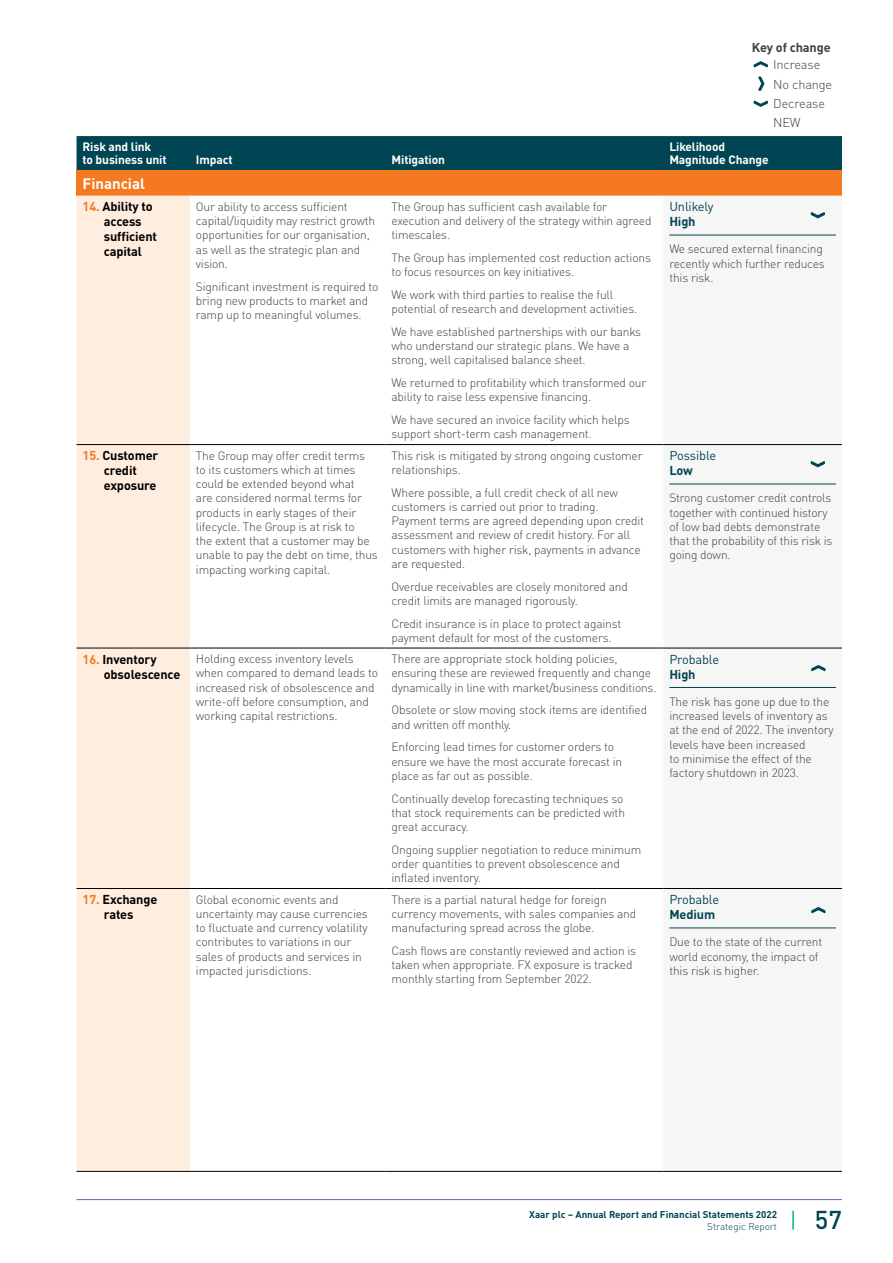
<style>
.page{position:relative;width:893px;height:1263px;background:#fff}
.page>*{position:absolute;margin:0;border:0;box-sizing:border-box;transform-origin:0 0}
.t1{font:500 25.5px "DIN Pro";color:#004553}
.t2{font:700 15px "DIN Pro";color:#fff}
.t3{font:700 12.75px/15px "DIN Pro";letter-spacing:-.01em;color:#000}
.t4{font:12.75px "DIN Pro";letter-spacing:-.01em;color:#004553}
.t5{font:300 12.75px/19.2px "DIN Pro";letter-spacing:-.01em;color:#414042}
.t6{font:700 12.75px "DIN Pro";letter-spacing:-.01em;color:#004553}
.t7{font:700 12.75px "DIN Pro";letter-spacing:-.01em;color:#414042}
.t8{font:300 12px/14.2px "DIN Pro";letter-spacing:-.015em;color:#414042}
.t9{font:700 12px/13.5px "DIN Pro";letter-spacing:-.01em;color:#fff}
.t10{font:700 9.75px "DIN Pro";color:#004553}
.t11{font:300 9.75px "DIN Pro";color:#004553}
.s1{color:#f47920}
</style>
<div class="page">
<div style="left:77px;top:136px;width:765px;height:34px;background:#004553"></div>
<div style="left:77px;top:170px;width:765px;height:26px;background:#f47920"></div>
<div style="left:77px;top:196px;width:113px;height:975px;background:#ffeee0"></div>
<div style="left:663px;top:234px;width:179px;height:937px;background:#f7f6f6"></div>
<hr style="left:77px;top:444px;width:113px;height:1px;background:#000">
<hr style="left:190px;top:444px;width:196px;height:1px;background:#000">
<hr style="left:386px;top:444px;width:277px;height:1px;background:#000">
<hr style="left:663px;top:444px;width:179px;height:1px;background:#000">
<hr style="left:77px;top:648px;width:113px;height:1px;background:#000">
<hr style="left:190px;top:648px;width:196px;height:1px;background:#000">
<hr style="left:386px;top:648px;width:277px;height:1px;background:#000">
<hr style="left:663px;top:648px;width:179px;height:1px;background:#000">
<hr style="left:77px;top:888px;width:113px;height:1px;background:#000">
<hr style="left:190px;top:888px;width:196px;height:1px;background:#000">
<hr style="left:386px;top:888px;width:277px;height:1px;background:#000">
<hr style="left:663px;top:888px;width:179px;height:1px;background:#000">
<hr style="left:77px;top:1171px;width:113px;height:1px;background:#000">
<hr style="left:190px;top:1171px;width:196px;height:1px;background:#000">
<hr style="left:386px;top:1171px;width:277px;height:1px;background:#000">
<hr style="left:663px;top:1171px;width:179px;height:1px;background:#000">
<hr style="left:669px;top:235px;width:167px;height:1px;background:#004553">
<hr style="left:669px;top:484px;width:167px;height:1px;background:#004553">
<hr style="left:669px;top:687px;width:167px;height:1px;background:#004553">
<hr style="left:669px;top:928px;width:167px;height:1px;background:#004553">
<svg style="left:810px;top:212px;width:15px;height:7px"></svg>
<svg style="left:810px;top:460px;width:16px;height:8px"></svg>
<svg style="left:810px;top:906px;width:16px;height:8px"></svg>
<svg style="left:810px;top:664px;width:16px;height:8px"></svg>
<svg style="left:753px;top:61px;width:15px;height:7px"></svg>
<svg style="left:753px;top:76px;width:15px;height:31px"></svg>
<hr style="left:77px;top:1199px;width:765px;height:1px;background:#5569b1">
<svg style="left:792px;top:1210px;width:2px;height:19px"></svg>
<p class="t9" style="left:83px;top:139px;width:86px">Risk and link<br>to business unit</p>
<p class="t9" style="left:196px;top:152px;width:38px">Impact</p>
<p class="t9" style="left:392px;top:152px;width:55px">Mitigation</p>
<p class="t2" style="left:83px;top:171px;width:64px">Financial</p>
<p class="t3" style="left:104px;top:198px;width:55px;text-indent:-21px"><span class="s1">14.</span> Ability to access sufficient capital</p>
<p class="t8" style="left:196px;top:199px;width:181px">Our ability to access sufficient capital/liquidity may restrict growth opportunities for our organisation, as well as the strategic plan and vision.</p>
<p class="t8" style="left:196px;top:278px;width:184px">Significant investment is required to bring new products to market and ramp up to meaningful volumes.</p>
<p class="t8" style="left:392px;top:198px;width:261px">The Group has sufficient cash available for execution and delivery of the strategy within agreed timescales.</p>
<p class="t8" style="left:392px;top:250px;width:261px">The Group has implemented cost reduction actions to focus resources on key initiatives.</p>
<p class="t8" style="left:392px;top:287px;width:247px">We work with third parties to realise the full potential of research and development activities.</p>
<p class="t8" style="left:392px;top:324px;width:251px">We have established partnerships with our banks who understand our strategic plans. We have a strong, well capitalised balance sheet.</p>
<p class="t8" style="left:392px;top:375px;width:256px">We returned to profitability which transformed our ability to raise less expensive financing.</p>
<p class="t8" style="left:392px;top:412px;width:240px">We have secured an invoice facility which helps support short-term cash management.</p>
<p class="t3" style="left:104px;top:447px;width:56px;text-indent:-21px"><span class="s1">15.</span> Customer credit exposure</p>
<p class="t8" style="left:196px;top:447px;width:183px">The Group may offer credit terms to its customers which at times could be extended beyond what<br>are considered normal terms for products in early stages of their lifecycle. The Group is at risk to<br>the extent that a customer may be unable to pay the debt on time, thus impacting working capital.</p>
<p class="t8" style="left:392px;top:447px;width:253px">This risk is mitigated by strong ongoing customer relationships.</p>
<p class="t8" style="left:392px;top:484px;width:254px">Where possible, a full credit check of all new customers is carried out prior to trading.<br>Payment terms are agreed depending upon credit assessment and review of credit history. For all customers with higher risk, payments in advance are requested.</p>
<p class="t8" style="left:392px;top:578px;width:238px">Overdue receivables are closely monitored and credit limits are managed rigorously.</p>
<p class="t8" style="left:392px;top:615px;width:231px">Credit insurance is in place to protect against payment default for most of the customers.</p>
<p class="t3" style="left:104px;top:651px;width:78px;text-indent:-21px"><span class="s1">16.</span> Inventory obsolescence</p>
<p class="t8" style="left:196px;top:651px;width:184px">Holding excess inventory levels when compared to demand leads to increased risk of obsolescence and write-off before consumption, and working capital restrictions.</p>
<p class="t8" style="left:392px;top:651px;width:267px">There are appropriate stock holding policies, ensuring these are reviewed frequently and change dynamically in line with market/business conditions.</p>
<p class="t8" style="left:392px;top:702px;width:257px">Obsolete or slow moving stock items are identified and written off monthly.</p>
<p class="t8" style="left:392px;top:739px;width:232px">Enforcing lead times for customer orders to ensure we have the most accurate forecast in place as far out as possible.</p>
<p class="t8" style="left:392px;top:790px;width:235px">Continually develop forecasting techniques so that stock requirements can be predicted with great accuracy.</p>
<p class="t8" style="left:392px;top:842px;width:251px">Ongoing supplier negotiation to reduce minimum order quantities to prevent obsolescence and inflated inventory.</p>
<p class="t3" style="left:83px;top:891px;width:76px;text-align:center"><span class="s1">17.</span> Exchange rates</p>
<p class="t8" style="left:196px;top:891px;width:173px">Global economic events and uncertainty may cause currencies to fluctuate and currency volatility contributes to variations in our sales of products and services in impacted jurisdictions.</p>
<p class="t8" style="left:392px;top:891px;width:246px">There is a partial natural hedge for foreign currency movements, with sales companies and manufacturing spread across the globe.</p>
<p class="t8" style="left:392px;top:943px;width:246px">Cash flows are constantly reviewed and action is taken when appropriate. FX exposure is tracked monthly starting from September 2022.</p>
<p class="t7" style="left:752px;top:38px;width:80px">Key of change</p>
<p class="t5" style="left:773px;top:54px;width:61px">Increase<br>No change<br>Decrease<br>NEW</p>
<p class="t9" style="left:669px;top:139px;width:101px">Likelihood<br>Magnitude Change</p>
<p class="t4" style="left:669px;top:197px;width:46px">Unlikely</p>
<p class="t6" style="left:669px;top:212px;width:28px">High</p>
<p class="t8" style="left:669px;top:241px;width:157px">We secured external financing recently which further reduces this risk.</p>
<p class="t4" style="left:669px;top:446px;width:48px">Possible</p>
<p class="t6" style="left:669px;top:461px;width:25px">Low</p>
<p class="t8" style="left:669px;top:490px;width:165px">Strong customer credit controls together with continued history of low bad debts demonstrate that the probability of this risk is going down.</p>
<p class="t4" style="left:669px;top:649px;width:51px">Probable</p>
<p class="t6" style="left:669px;top:664px;width:28px">High</p>
<p class="t8" style="left:669px;top:693px;width:166px">The risk has gone up due to the increased levels of inventory as at the end of 2022. The inventory levels have been increased<br>to minimise the effect of the factory shutdown in 2023.</p>
<p class="t4" style="left:669px;top:890px;width:51px">Probable</p>
<p class="t6" style="left:669px;top:905px;width:47px">Medium</p>
<p class="t8" style="left:669px;top:934px;width:155px">Due to the state of the current world economy, the impact of this risk is higher.</p>
<p class="t10" style="left:529px;top:1206px;width:249px">Xaar plc – Annual Report and Financial Statements 2022</p>
<p class="t11" style="left:707px;top:1219px;width:71px">Strategic Report</p>
<h1 class="t1" style="left:815px;top:1200px;width:29px">57</h1>
</div>
